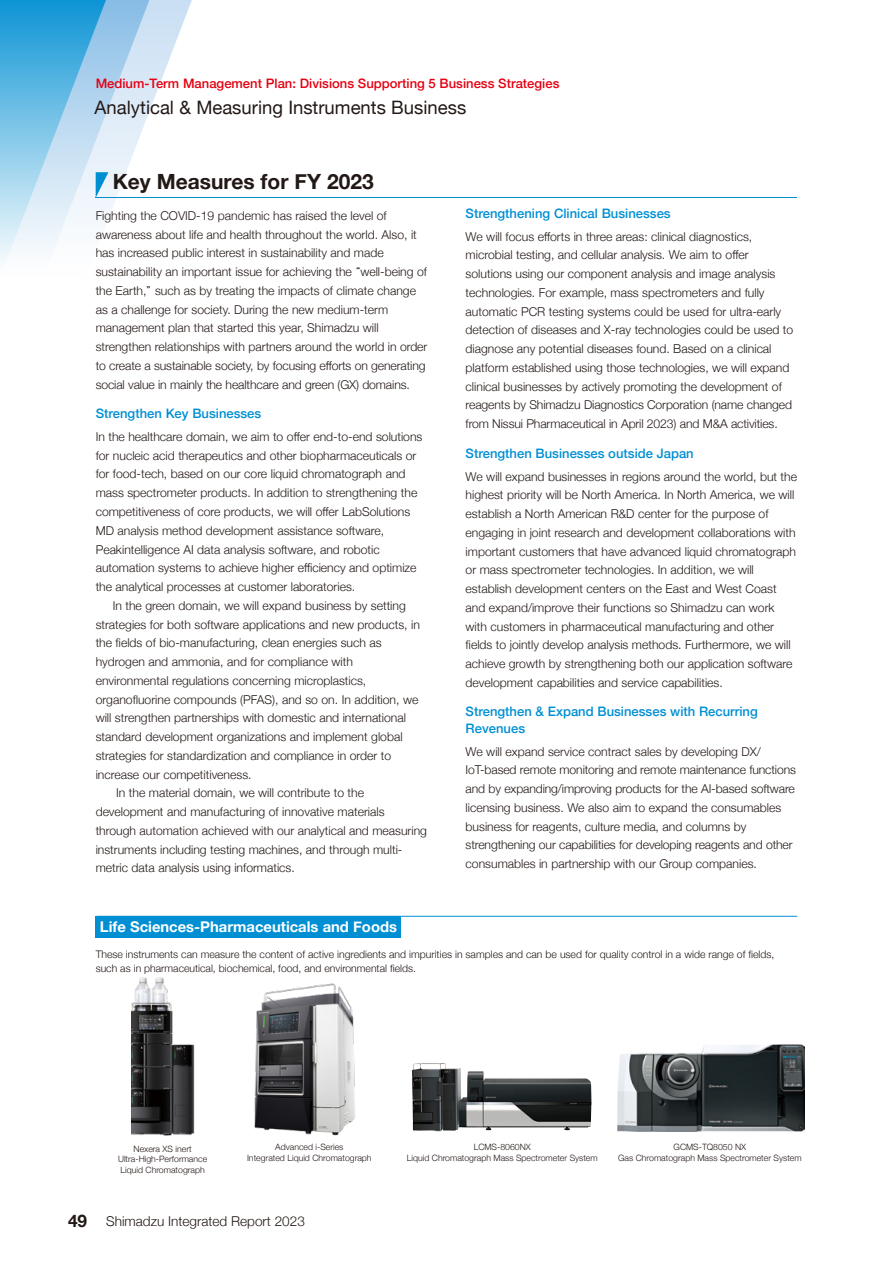
<style>
.page{position:relative;width:893px;height:1263px;background:#fff}
.page>*{position:absolute;margin:0;border:0;box-sizing:border-box;transform-origin:0 0}
.t1{font:700 21px "Helvetica Neue";color:#221815}
.t2{font:18.45px "Helvetica Neue";color:#221815}
.t3{font:700 14.85px "Helvetica Neue";color:#fff}
.t4{font:300 13.5px "Helvetica Neue";color:#221815}
.t5{font:500 13.05px/16.5px "Helvetica Neue";color:#008fd3}
.t6{font:500 13.05px "Helvetica Neue";color:#e60012}
.t7{font:300 12.15px/18.8px "Helvetica Neue";color:#221815}
.t8{font:300 10.5px/13.5px "Helvetica Neue";color:#221815}
.t9{font:300 8.7px/10.5px "Helvetica Neue";color:#221815;text-align:center}
.s1{font-family:"UD Shin Go Pro";font-size:10.5px}
.s2{font-weight:700;font-size:17.25px}
</style>
<div class="page">
<svg style="left:154px;top:0;width:38px;height:99px"></svg>
<svg style="left:0;top:0;width:154px;height:262px"></svg>
<hr style="left:96px;top:197px;width:701px;height:1px;background:#008fd3">
<div style="left:96px;top:916px;width:305px;height:21px;background:#008fd3"></div>
<hr style="left:97px;top:916px;width:700px;height:1px;background:#008fd3">
<img style="left:254px;top:983px;width:101px;height:153px">
<img style="left:132px;top:977px;width:63px;height:159px">
<img style="left:412px;top:1063px;width:179px;height:68px">
<img style="left:617px;top:1044px;width:187px;height:87px">
<p class="t6" style="left:96px;top:73px;width:465px">Medium-Term Management Plan: Divisions Supporting 5 Business Strategies</p>
<h2 class="t2" style="left:95px;top:94px;width:373px">Analytical &amp; Measuring Instruments Business</h2>
<h1 class="t1" style="left:113px;top:165px;width:262px">Key Measures for FY 2023</h1>
<p class="t7" style="left:96px;top:205px;width:333px">Fighting the COVID-19 pandemic has raised the level of awareness about life and health throughout the world. Also, it has increased public interest in sustainability and made sustainability an important issue for achieving the<span class="s1">“</span>well-being of the Earth,<span class="s1">”</span>such as by treating the impacts of climate change as a challenge for society. During the new medium-term management plan that started this year, Shimadzu will strengthen relationships with partners around the world in order to create a sustainable society, by focusing efforts on generating social value in mainly the healthcare and green (GX) domains.</p>
<p class="t5" style="left:96px;top:404px;width:167px">Strengthen Key Businesses</p>
<p class="t7" style="left:96px;top:426px;width:328px">In the healthcare domain, we aim to offer end-to-end solutions for nucleic acid therapeutics and other biopharmaceuticals or for food-tech, based on our core liquid chromatograph and mass spectrometer products. In addition to strengthening the competitiveness of core products, we will offer LabSolutions MD analysis method development assistance software, Peakintelligence AI data analysis software, and robotic automation systems to achieve higher efficiency and optimize the analytical processes at customer laboratories.</p>
<p class="t7" style="left:113px;top:595px;width:295px">In the green domain, we will expand business by setting</p>
<p class="t7" style="left:96px;top:614px;width:326px">strategies for both software applications and new products, in</p>
<p class="t7" style="left:96px;top:633px;width:287px">the fields of bio-manufacturing, clean energies such as</p>
<p class="t7" style="left:96px;top:651px;width:259px">hydrogen and ammonia, and for compliance with</p>
<p class="t7" style="left:96px;top:670px;width:272px">environmental regulations concerning microplastics,</p>
<p class="t7" style="left:96px;top:689px;width:324px">organofluorine compounds (PFAS), and so on. In addition, we</p>
<p class="t7" style="left:96px;top:708px;width:312px">will strengthen partnerships with domestic and international</p>
<p class="t7" style="left:96px;top:726px;width:308px">standard development organizations and implement global</p>
<p class="t7" style="left:96px;top:745px;width:297px">strategies for standardization and compliance in order to</p>
<p class="t7" style="left:96px;top:764px;width:157px">increase our competitiveness.</p>
<p class="t7" style="left:116px;top:783px;width:249px">In the material domain, we will contribute to the</p>
<p class="t7" style="left:96px;top:801px;width:290px">development and manufacturing of innovative materials</p>
<p class="t7" style="left:96px;top:820px;width:333px">through automation achieved with our analytical and measuring</p>
<p class="t7" style="left:96px;top:839px;width:308px">instruments including testing machines, and through multi-</p>
<p class="t7" style="left:96px;top:858px;width:201px">metric data analysis using informatics.</p>
<p class="t3" style="left:100px;top:915px;width:299px">Life Sciences-Pharmaceuticals and Foods</p>
<p class="t5" style="left:466px;top:204px;width:207px">Strengthening Clinical Businesses</p>
<p class="t7" style="left:466px;top:226px;width:329px">We will focus efforts in three areas: clinical diagnostics, microbial testing, and cellular analysis. We aim to offer solutions using our component analysis and image analysis technologies. For example, mass spectrometers and fully automatic PCR testing systems could be used for ultra-early detection of diseases and X-ray technologies could be used to diagnose any potential diseases found. Based on a clinical platform established using those technologies, we will expand clinical businesses by actively promoting the development of reagents by Shimadzu Diagnostics Corporation (name changed from Nissui Pharmaceutical in April 2023) and M&amp;A activities.</p>
<p class="t5" style="left:466px;top:444px;width:230px">Strengthen Businesses outside Japan</p>
<p class="t7" style="left:466px;top:466px;width:333px">We will expand businesses in regions around the world, but the highest priority will be North America. In North America, we will establish a North American R&amp;D center for the purpose of engaging in joint research and development collaborations with important customers that have advanced liquid chromatograph or mass spectrometer technologies. In addition, we will establish development centers on the East and West Coast and expand/improve their functions so Shimadzu can work with customers in pharmaceutical manufacturing and other fields to jointly develop analysis methods. Furthermore, we will achieve growth by strengthening both our application software development capabilities and service capabilities.</p>
<p class="t5" style="left:466px;top:702px;width:294px">Strengthen &amp; Expand Businesses with Recurring<br>Revenues</p>
<p class="t7" style="left:466px;top:741px;width:332px">We will expand service contract sales by developing DX/ IoT-based remote monitoring and remote maintenance functions and by expanding/improving products for the AI-based software licensing business. We also aim to expand the consumables business for reagents, culture media, and columns by strengthening our capabilities for developing reagents and other consumables in partnership with our Group companies.</p>
<p class="t8" style="left:96px;top:947px;width:680px">These instruments can measure the content of active ingredients and impurities in samples and can be used for quality control in a wide range of fields, such as in pharmaceutical, biochemical, food, and environmental fields.</p>
<p class="t9" style="left:118px;top:1143px;width:91px">Nexera XS inert<br>Ultra-High-Performance<br>Liquid Chromatograph</p>
<p class="t9" style="left:407px;top:1141px;width:192px">LCMS-8060NX<br>Liquid Chromatograph Mass Spectrometer System</p>
<p class="t9" style="left:618px;top:1141px;width:185px">GCMS-TQ8050 NX<br>Gas Chromatograph Mass Spectrometer System</p>
<p class="t9" style="left:247px;top:1141px;width:126px">Advanced i-Series<br>Integrated Liquid Chromatograph</p>
<p class="t4" style="left:68px;top:1210px;width:238px"><span class="s2">49</span> Shimadzu Integrated Report 2023</p>
</div>
